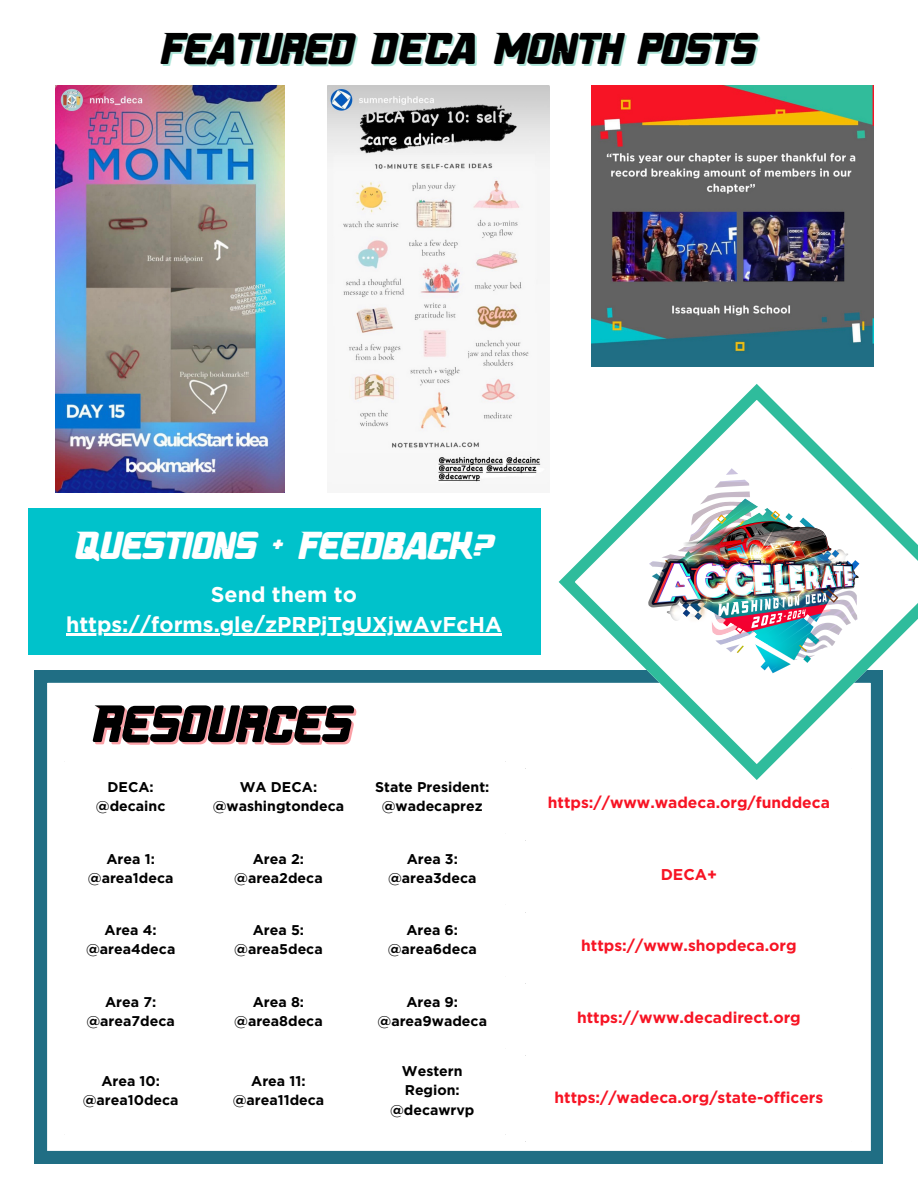
<style>
.page{position:relative;width:918px;height:1188px;background:#fff}
.page>*{position:absolute;margin:0;border:0;box-sizing:border-box;transform-origin:0 0}
.t1{font:52.5px "FASTTRACK Regular";color:#000}
.t2{font:44.4px "FASTTRACK Regular";color:#000}
.t3{font:39px "FASTTRACK Regular";color:#fff}
.t4{font:700 21.45px/29.7px "Gotham";color:#fff;text-align:center}
.t5{font:700 15.6px "Gotham";color:#f71424}
.t6{font:700 14.1px/19px "Gotham";color:#000;text-align:center}
</style>
<div class="page">
<svg style="left:35px;top:670px;width:848px;height:493px"></svg>
<div style="left:29px;top:509px;width:512px;height:146px;background:#00c2cb"></div>
<hr style="left:64px;top:763px;width:2px;height:371px;background:#fff">
<hr style="left:196px;top:763px;width:2px;height:371px;background:#fff">
<hr style="left:360px;top:763px;width:2px;height:371px;background:#fff">
<hr style="left:503px;top:763px;width:2px;height:371px;background:#fff">
<hr style="left:64px;top:761px;width:441px;height:2px;background:#fff">
<hr style="left:64px;top:832px;width:441px;height:2px;background:#fff">
<hr style="left:64px;top:904px;width:441px;height:2px;background:#fff">
<hr style="left:64px;top:975px;width:441px;height:3px;background:#fff">
<hr style="left:64px;top:1047px;width:441px;height:2px;background:#fff">
<hr style="left:64px;top:1134px;width:441px;height:2px;background:#fff">
<hr style="left:526px;top:770px;width:2px;height:371px;background:#fff">
<hr style="left:850px;top:770px;width:2px;height:371px;background:#fff">
<hr style="left:526px;top:768px;width:326px;height:2px;background:#fff">
<hr style="left:526px;top:839px;width:326px;height:3px;background:#fff">
<hr style="left:526px;top:911px;width:326px;height:2px;background:#fff">
<hr style="left:526px;top:983px;width:326px;height:2px;background:#fff">
<hr style="left:526px;top:1054px;width:326px;height:2px;background:#fff">
<hr style="left:526px;top:1141px;width:326px;height:2px;background:#fff">
<svg style="left:559px;top:384px;width:359px;height:396px"></svg>
<img style="left:637px;top:457px;width:248px;height:249px">
<img style="left:56px;top:85px;width:228px;height:408px">
<img style="left:591px;top:85px;width:283px;height:282px">
<img style="left:327px;top:85px;width:222px;height:397px">
<hr style="left:66px;top:634px;width:436px;height:2px;background:#fff">
<p class="t2" style="left:161px;top:31px;width:597px">FEATURED DECA MONTH POSTS</p>
<p class="t3" style="left:74px;top:530px;width:422px">QUESTIONS + FEEDBACK?</p>
<p class="t4" style="left:66px;top:579px;width:437px">Send them to https://forms.gle/zPRPjTgUXjwAvFcHA</p>
<p class="t1" style="left:92px;top:703px;width:262px">RESOURCES</p>
<p class="t6" style="left:96px;top:777px;width:71px">DECA: @decainc</p>
<p class="t6" style="left:213px;top:777px;width:133px">WA DECA: @washingtondeca</p>
<p class="t6" style="left:375px;top:777px;width:116px">State President: @wadecaprez</p>
<p class="t6" style="left:88px;top:849px;width:87px">Area 1: @area1deca</p>
<p class="t6" style="left:234px;top:849px;width:90px">Area 2: @area2deca</p>
<p class="t6" style="left:388px;top:849px;width:90px">Area 3: @area3deca</p>
<p class="t6" style="left:86px;top:921px;width:91px">Area 4: @area4deca</p>
<p class="t6" style="left:234px;top:921px;width:90px">Area 5: @area5deca</p>
<p class="t6" style="left:388px;top:921px;width:90px">Area 6: @area6deca</p>
<p class="t6" style="left:86px;top:992px;width:90px">Area 7: @area7deca</p>
<p class="t6" style="left:234px;top:992px;width:90px">Area 8: @area8deca</p>
<p class="t6" style="left:378px;top:992px;width:111px">Area 9: @area9wadeca</p>
<p class="t6" style="left:83px;top:1071px;width:97px">Area 10: @area10deca</p>
<p class="t6" style="left:233px;top:1071px;width:93px">Area 11: @area11deca</p>
<p class="t6" style="left:402px;top:1062px;width:62px;text-align:left">Western<br>Region:</p>
<p class="t6" style="left:390px;top:1100px;width:86px">@decawrvp</p>
<p class="t5" style="left:548px;top:793px;width:283px">https://www.wadeca.org/funddeca</p>
<p class="t5" style="left:661px;top:865px;width:58px">DECA+</p>
<p class="t5" style="left:581px;top:936px;width:217px">https://www.shopdeca.org</p>
<p class="t5" style="left:577px;top:1008px;width:225px">https://www.decadirect.org</p>
<p class="t5" style="left:555px;top:1088px;width:270px">https://wadeca.org/state-officers</p>
</div>
